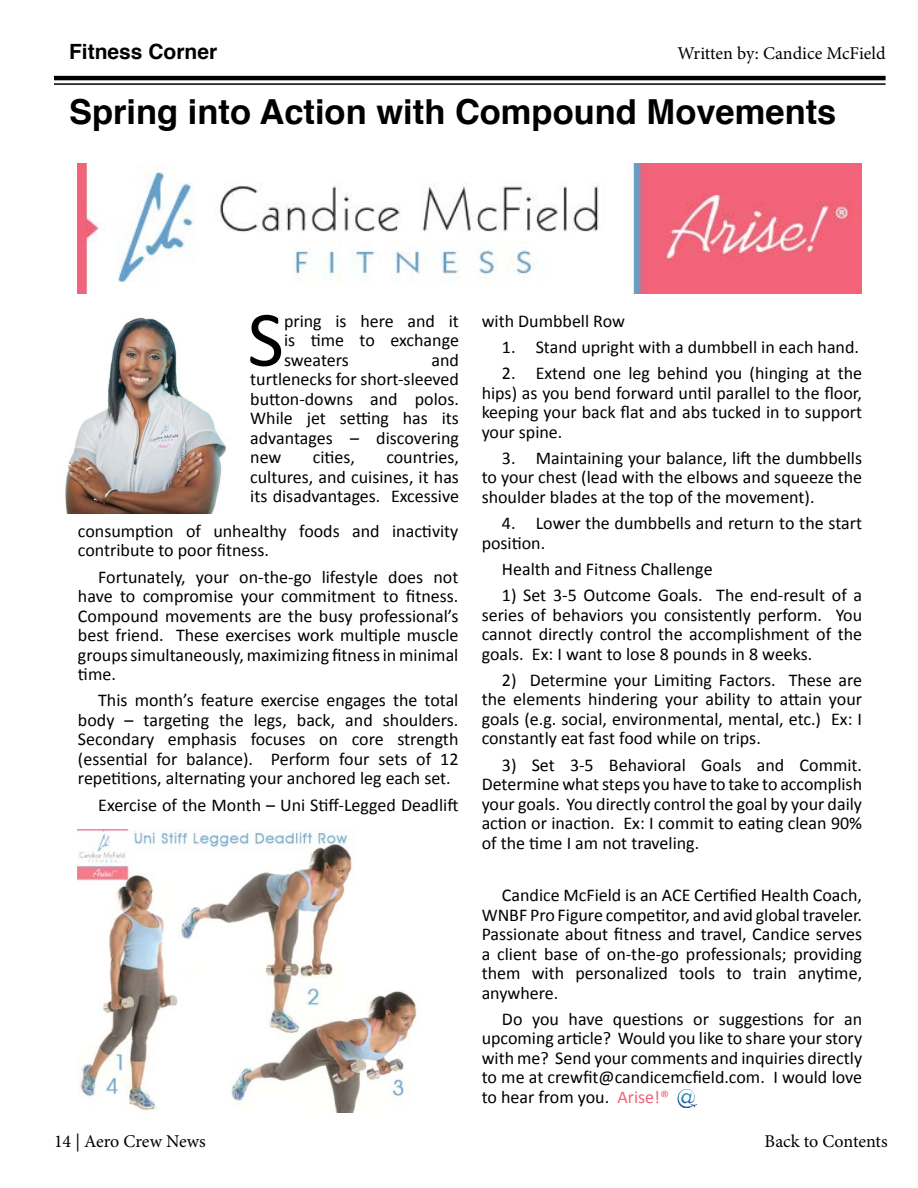
<style>
.page{position:relative;width:918px;height:1188px;background:#fff}
.page>*{position:absolute;margin:0;border:0;box-sizing:border-box;transform-origin:0 0}
.t1{font:79.5px "Calibri";color:#000}
.t2{font:700 34.5px "Helvetica";color:#000}
.t3{font:700 21px "Helvetica";color:#000}
.t4{font:18px/19.5px "Calibri";color:#000;text-align:justify}
.t5{font:18px "Minion Pro";color:#000}
.s1{color:#f16378}
</style>
<div class="page">
<hr style="left:54px;top:76px;width:832px;height:4px;background:#000">
<hr style="left:54px;top:83px;width:832px;height:2px;background:#000">
<img style="left:78px;top:830px;width:339px;height:282px">
<img style="left:65px;top:317px;width:161px;height:197px">
<img style="left:78px;top:163px;width:784px;height:130px">
<img style="left:677px;top:1089px;width:21px;height:19px">
<p class="t3" style="left:69px;top:35px;width:150px">Fitness Corner</p>
<h2 class="t2" style="left:69px;top:84px;width:769px">Spring into Action with Compound Movements</h2>
<p class="t5" style="left:678px;top:41px;width:209px">Written by: Candice McField</p>
<h1 class="t1" style="left:248px;top:289px;width:38px">S</h1>
<p class="t4" style="left:284px;top:311px;width:177px">pring is here and it is time to exchange sweaters</p>
<p class="t4" style="left:250px;top:350px;width:210px;text-indent:181px">and turtlenecks for short-sleeved button-downs and polos.<br>While jet setting has its advantages – discovering new</p>
<p class="t4" style="left:250px;top:447px;width:210px;text-indent:136px">countries, cultures, and cuisines, it has its disadvantages. Excessive</p>
<p class="t4" style="left:313px;top:447px;width:44px">cities,</p>
<p class="t4" style="left:78px;top:521px;width:382px">consumption of unhealthy foods and inactivity contribute to poor fitness.</p>
<p class="t4" style="left:78px;top:567px;width:382px;text-indent:20px">Fortunately, your on-the-go lifestyle does not have to compromise your commitment to fitness.<br>Compound movements are the busy professional’s best friend. These exercises work multiple muscle groups simultaneously, maximizing fitness in minimal time.</p>
<p class="t4" style="left:78px;top:691px;width:382px;text-indent:20px">This month’s feature exercise engages the total body – targeting the legs, back, and shoulders.<br>Secondary emphasis focuses on core strength (essential for balance). Perform four sets of 12 repetitions, alternating your anchored leg each set.</p>
<p class="t4" style="left:98px;top:795px;width:362px">Exercise of the Month – Uni Stiff-Legged Deadlift</p>
<p class="t4" style="left:482px;top:311px;width:145px">with Dumbbell Row</p>
<p class="t4" style="left:502px;top:337px;width:359px">1. Stand upright with a dumbbell in each hand.</p>
<p class="t4" style="left:482px;top:364px;width:382px;text-indent:20px">2. Extend one leg behind you (hinging at the hips) as you bend forward until parallel to the floor, keeping your back flat and abs tucked in to support your spine.</p>
<p class="t4" style="left:482px;top:448px;width:382px;text-indent:20px">3. Maintaining your balance, lift the dumbbells to your chest (lead with the elbows and squeeze the shoulder blades at the top of the movement).</p>
<p class="t4" style="left:482px;top:513px;width:382px;text-indent:20px">4. Lower the dumbbells and return to the start position.</p>
<p class="t4" style="left:502px;top:559px;width:212px">Health and Fitness Challenge</p>
<p class="t4" style="left:482px;top:585px;width:382px;text-indent:20px">1) Set 3-5 Outcome Goals. The end-result of a series of behaviors you consistently perform. You cannot directly control the accomplishment of the goals. Ex: I want to lose 8 pounds in 8 weeks.</p>
<p class="t4" style="left:482px;top:670px;width:382px;text-indent:20px">2) Determine your Limiting Factors. These are the elements hindering your ability to attain your goals (e.g. social, environmental, mental, etc.) Ex: I constantly eat fast food while on trips.</p>
<p class="t4" style="left:482px;top:755px;width:382px;text-indent:20px">3) Set 3-5 Behavioral Goals and Commit.<br>Determine what steps you have to take to accomplish your goals. You directly control the goal by your daily action or inaction. Ex: I commit to eating clean 90% of the time I am not traveling.</p>
<p class="t4" style="left:482px;top:885px;width:382px;text-indent:20px">Candice McField is an ACE Certified Health Coach, WNBF Pro Figure competitor, and avid global traveler.<br>Passionate about fitness and travel, Candice serves a client base of on-the-go professionals; providing them with personalized tools to train anytime, anywhere.</p>
<p class="t4" style="left:482px;top:1009px;width:382px;text-indent:20px">Do you have questions or suggestions for an upcoming article? Would you like to share your story with me? Send your comments and inquiries directly to me at crewfit@candicemcfield.com. I would love to hear from you. <span class="s1">Arise!®</span></p>
<p class="t5" style="left:54px;top:1129px;width:153px">14 | Aero Crew News</p>
<p class="t5" style="left:765px;top:1129px;width:125px">Back to Contents</p>
</div>
